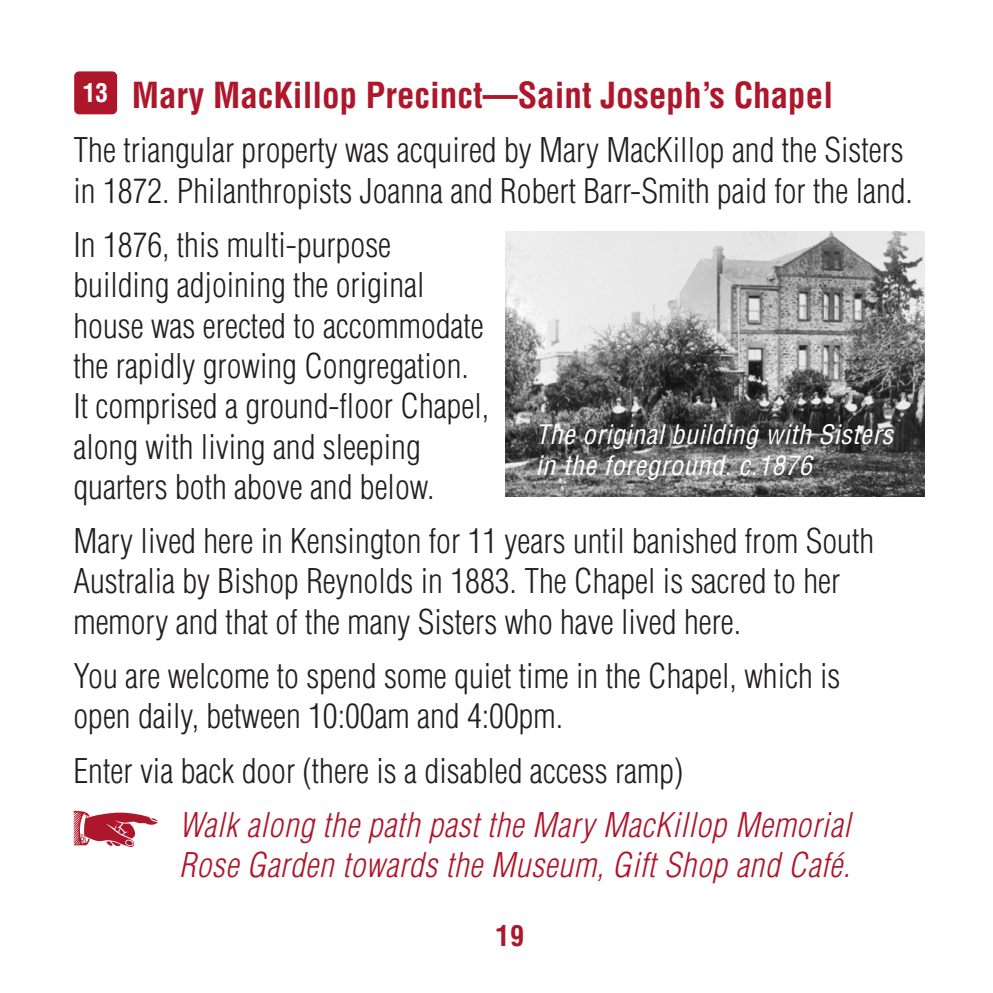
<style>
.page{position:relative;width:993px;height:993px;background:#fff}
.page>*{position:absolute;margin:0;border:0;box-sizing:border-box;transform-origin:0 0}
.t1{font:700 condensed 35px "Helvetica";color:#ae172b}
.t2{font:300 condensed 33.25px/40.2px "Helvetica";color:#231f20}
.t3{font:italic 300 condensed 33.25px/40.2px "Helvetica";letter-spacing:.02em;color:#ae172b}
.t4{font:700 condensed 28px "Helvetica";color:#ae172b}
.t5{font:italic condensed 26.25px/31.5px "Helvetica";letter-spacing:.02em;color:#fff}
.t6{font:700 condensed 25.2px "Helvetica";color:#fff}
</style>
<div class="page">
<img style="left:505px;top:231px;width:418px;height:265px">
<svg style="left:73px;top:810px;width:85px;height:37px"></svg>
<div style="left:74px;top:71px;width:43px;height:43px;background:#ae172b;border-radius:5px"></div>
<p class="t1" style="left:132px;top:74px;width:702px">Mary MacKillop Precinct—Saint Joseph’s Chapel</p>
<p class="t2" style="left:73px;top:130px;width:840px">The triangular property was acquired by Mary MacKillop and the Sisters in 1872. Philanthropists Joanna and Robert Barr-Smith paid for the land.</p>
<p class="t2" style="left:73px;top:224px;width:417px">In 1876, this multi-purpose building adjoining the original house was erected to accommodate the rapidly growing Congregation.<br>It comprised a ground-floor Chapel, along with living and sleeping quarters both above and below.</p>
<p class="t2" style="left:73px;top:520px;width:802px">Mary lived here in Kensington for 11 years until banished from South<br>Australia by Bishop Reynolds in 1883. The Chapel is sacred to her memory and that of the many Sisters who have lived here.</p>
<p class="t2" style="left:73px;top:655px;width:768px">You are welcome to spend some quiet time in the Chapel, which is open daily, between 10:00am and 4:00pm.</p>
<p class="t2" style="left:73px;top:750px;width:611px">Enter via back door (there is a disabled access ramp)</p>
<p class="t3" style="left:179px;top:804px;width:672px">Walk along the path past the Mary MacKillop Memorial<br>Rose Garden towards the Museum, Gift Shop and Café.</p>
<p class="t6" style="left:83px;top:77px;width:27px">13</p>
<p class="t5" style="left:535px;top:417px;width:359px">The original building with Sisters in the foreground. c.1876</p>
<p class="t4" style="left:495px;top:918px;width:30px">19</p>
</div>
